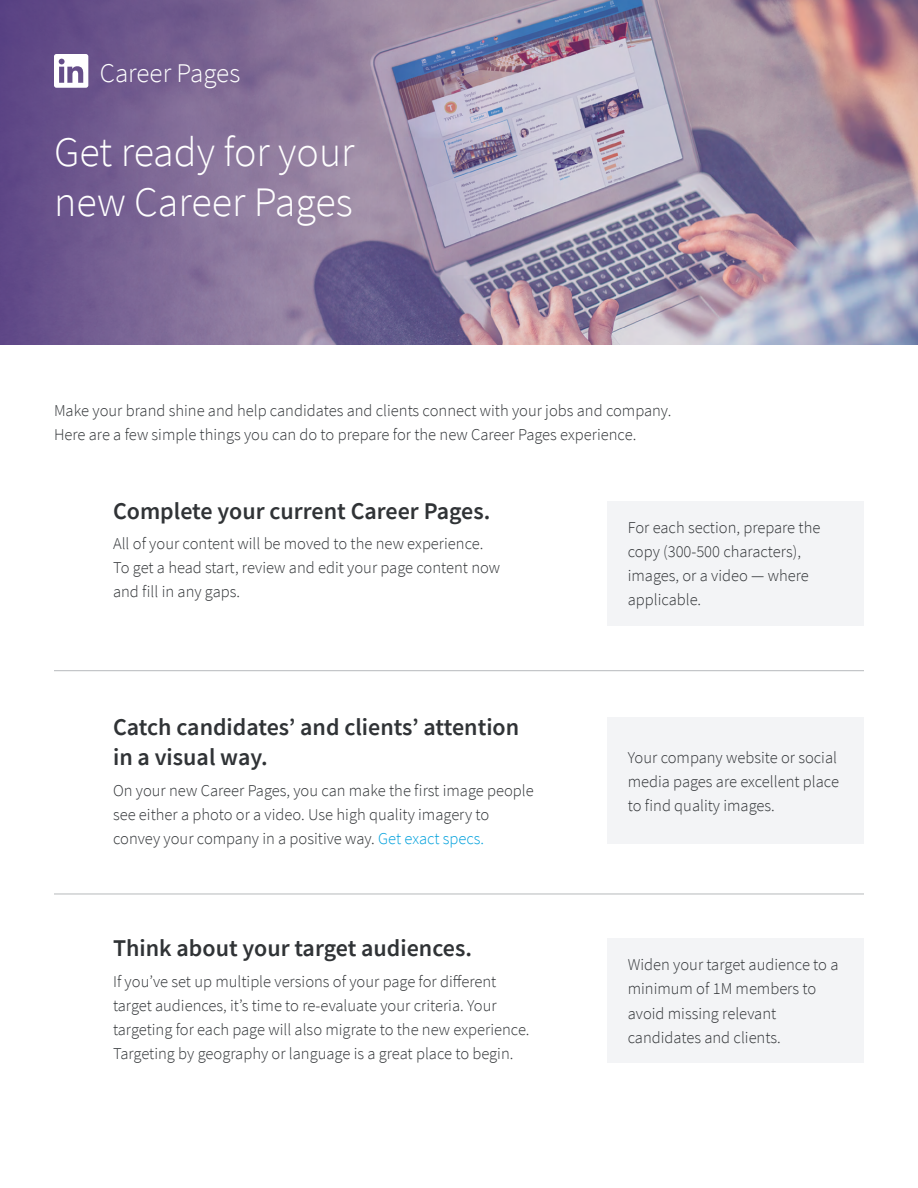
<style>
.page{position:relative;width:918px;height:1188px;background:#fff}
.page>*{position:absolute;margin:0;border:0;box-sizing:border-box;transform-origin:0 0}
.t1{font:300 42px/50.4px "Source Sans Pro";color:#fff}
.t2{font:300 27px "Source Sans Pro";color:#fff}
.t3{font:600 24px/30px "Source Sans Pro";color:#303336}
.t4{font:300 16.5px/24px "Source Sans Pro";color:#303336}
.s1{color:#00a0dc}
</style>
<div class="page">
<img style="left:563px;top:0;width:355px;height:345px">
<svg style="left:0;top:0;width:563px;height:345px;background:#88769d"></svg>
<div style="left:608px;top:501px;width:256px;height:125px;background:#f3f4f6"></div>
<div style="left:608px;top:717px;width:256px;height:127px;background:#f3f4f6"></div>
<div style="left:608px;top:938px;width:256px;height:125px;background:#f3f4f6"></div>
<svg style="left:54px;top:54px;width:34px;height:34px"></svg>
<hr style="left:54px;top:670px;width:810px;height:1px;background:#b6b9bc">
<hr style="left:54px;top:894px;width:810px;height:1px;background:#b6b9bc">
<h2 class="t2" style="left:100px;top:57px;width:142px">Career Pages</h2>
<h1 class="t1" style="left:54px;top:127px;width:302px">Get ready for your new Career Pages</h1>
<p class="t4" style="left:54px;top:398px;width:619px">Make your brand shine and help candidates and clients connect with your jobs and company.<br>Here are a few simple things you can do to prepare for the new Career Pages experience.</p>
<h3 class="t3" style="left:113px;top:495px;width:379px">Complete your current Career Pages.</h3>
<p class="t4" style="left:113px;top:532px;width:389px">All of your content will be moved to the new experience.<br>To get a head start, review and edit your page content now and fill in any gaps.</p>
<h3 class="t3" style="left:113px;top:712px;width:408px">Catch candidates’ and clients’ attention in a visual way.</h3>
<p class="t4" style="left:113px;top:778px;width:422px">On your new Career Pages, you can make the first image people see either a photo or a video. Use high quality imagery to convey your company in a positive way. <span class="s1">Get exact specs.</span></p>
<h3 class="t3" style="left:113px;top:933px;width:360px">Think about your target audiences.</h3>
<p class="t4" style="left:113px;top:969px;width:418px">If you’ve set up multiple versions of your page for different target audiences, it’s time to re-evaluate your criteria. Your targeting for each page will also migrate to the new experience.<br>Targeting by geography or language is a great place to begin.</p>
<p class="t4" style="left:628px;top:516px;width:194px">For each section, prepare the copy (300-500 characters), images, or a video — where applicable.</p>
<p class="t4" style="left:628px;top:745px;width:213px;text-align:justify">Your company website or social media pages are excellent place to find quality images.</p>
<p class="t4" style="left:628px;top:953px;width:212px">Widen your target audience to a minimum of 1M members to avoid missing relevant candidates and clients.</p>
</div>
